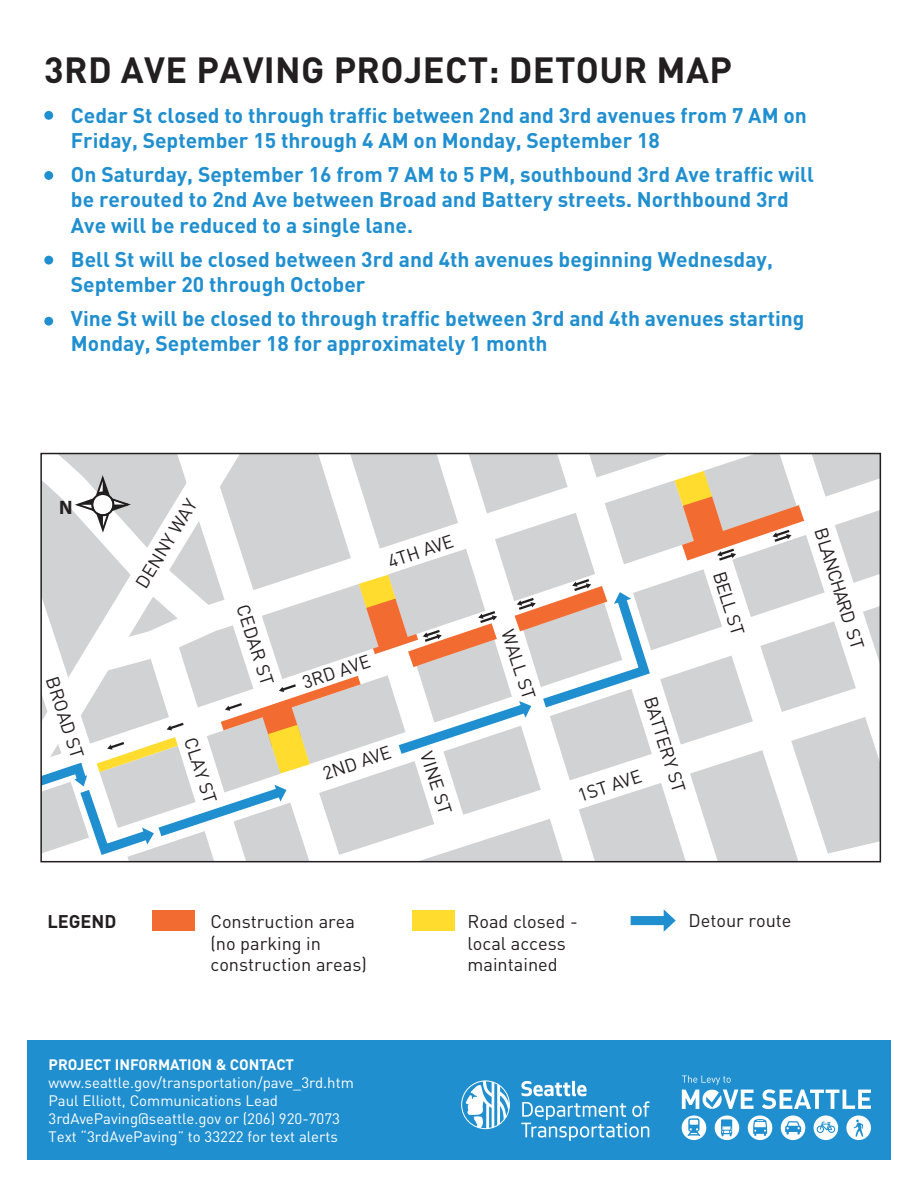
<style>
.page{position:relative;width:918px;height:1188px;background:#fff}
.page>*{position:absolute;margin:0;border:0;box-sizing:border-box;transform-origin:0 0}
.t1{font:700 36px "DINOT";letter-spacing:.01em;color:#231f20}
.t2{font:700 21px/25.2px "DINOT";color:#208fcf}
.t3{font:700 19.5px "Myriad Pro";color:#231f20}
.t4{font:18.3px "DINOT";color:#231f20}
.t5{font:18.15px/21.8px "DINOT";color:#231f20}
.t6{font:700 18.15px "DINOT";color:#231f20}
.t7{font:15px/18px "DINOT";color:#fff}
.t8{font:700 15px "DINOT";color:#fff}
</style>
<div class="page">
<div style="left:152px;top:911px;width:42px;height:20px;background:#f26b31"></div>
<div style="left:413px;top:911px;width:42px;height:20px;background:#ffdc2d"></div>
<svg style="left:664px;top:909px;width:12px;height:23px"></svg>
<div style="left:631px;top:916px;width:34px;height:9px;background:#208fcf"></div>
<div style="left:27px;top:1040px;width:864px;height:120px;background:#208fcf"></div>
<svg style="left:521px;top:1081px;width:129px;height:60px"></svg>
<svg style="left:466px;top:1081px;width:43px;height:48px"></svg>
<svg style="left:682px;top:1076px;width:189px;height:64px"></svg>
<div style="left:44px;top:111px;width:9px;height:9px;background:#208fcf;border-radius:50%"></div>
<div style="left:44px;top:171px;width:9px;height:9px;background:#208fcf;border-radius:50%"></div>
<div style="left:44px;top:256px;width:9px;height:9px;background:#208fcf;border-radius:50%"></div>
<div style="left:44px;top:317px;width:9px;height:9px;background:#208fcf;border-radius:50%"></div>
<svg style="left:41px;top:454px;width:839px;height:408px"></svg>
<h1 class="t1" style="left:44px;top:47px;width:689px">3RD AVE PAVING PROJECT: DETOUR MAP</h1>
<p class="t2" style="left:71px;top:102px;width:738px">Cedar St closed to through traffic between 2nd and 3rd avenues from 7 AM on<br>Friday, September 15 through 4 AM on Monday, September 18</p>
<p class="t2" style="left:71px;top:161px;width:744px">On Saturday, September 16 from 7 AM to 5 PM, southbound 3rd Ave traffic will be rerouted to 2nd Ave between Broad and Battery streets. Northbound 3rd<br>Ave will be reduced to a single lane.</p>
<p class="t2" style="left:71px;top:246px;width:703px">Bell St will be closed between 3rd and 4th avenues beginning Wednesday,<br>September 20 through October</p>
<p class="t2" style="left:71px;top:305px;width:735px">Vine St will be closed to through traffic between 3rd and 4th avenues starting<br>Monday, September 18 for approximately 1 month</p>
<p class="t3" style="left:59px;top:495px;width:15px">N</p>
<p class="t4" style="left:63px;top:674px;width:86px;rotate:72deg">BROAD ST</p>
<p class="t4" style="left:131px;top:580px;width:101px;rotate:-59deg">DENNY WAY</p>
<p class="t4" style="left:253px;top:602px;width:85px;rotate:72deg">CEDAR ST</p>
<p class="t4" style="left:201px;top:734px;width:69px;rotate:72deg">CLAY ST</p>
<p class="t4" style="left:385px;top:550px;width:69px;rotate:-18deg">4TH AVE</p>
<p class="t4" style="left:299px;top:671px;width:72px;rotate:-18deg">3RD AVE</p>
<p class="t4" style="left:320px;top:763px;width:72px;rotate:-18deg">2ND AVE</p>
<p class="t4" style="left:437px;top:749px;width:66px;rotate:72deg">VINE ST</p>
<p class="t4" style="left:518px;top:626px;width:74px;rotate:72deg">WALL ST</p>
<p class="t4" style="left:661px;top:693px;width:101px;rotate:73deg">BATTERY ST</p>
<p class="t4" style="left:575px;top:785px;width:67px;rotate:-18deg">1ST AVE</p>
<p class="t4" style="left:730px;top:569px;width:67px;rotate:73deg">BELL ST</p>
<p class="t4" style="left:832px;top:525px;width:128px;rotate:73deg">BLANCHARD ST</p>
<p class="t5" style="left:210px;top:910px;width:158px">Construction area (no parking in construction areas)</p>
<p class="t5" style="left:688px;top:909px;width:105px">Detour route</p>
<p class="t6" style="left:47px;top:909px;width:71px">LEGEND</p>
<p class="t5" style="left:468px;top:910px;width:112px">Road closed - local access maintained</p>
<p class="t8" style="left:49px;top:1054px;width:247px">PROJECT INFORMATION &amp; CONTACT</p>
<p class="t7" style="left:49px;top:1073px;width:307px">www.seattle.gov/transportation/pave_3rd.htm<br>Paul Elliott, Communications Lead<br>3rdAvePaving@seattle.gov or (206) 920-7073</p>
<p class="t7" style="left:49px;top:1128px;width:291px">Text “3rdAvePaving” to 33222 for text alerts</p>
</div>
